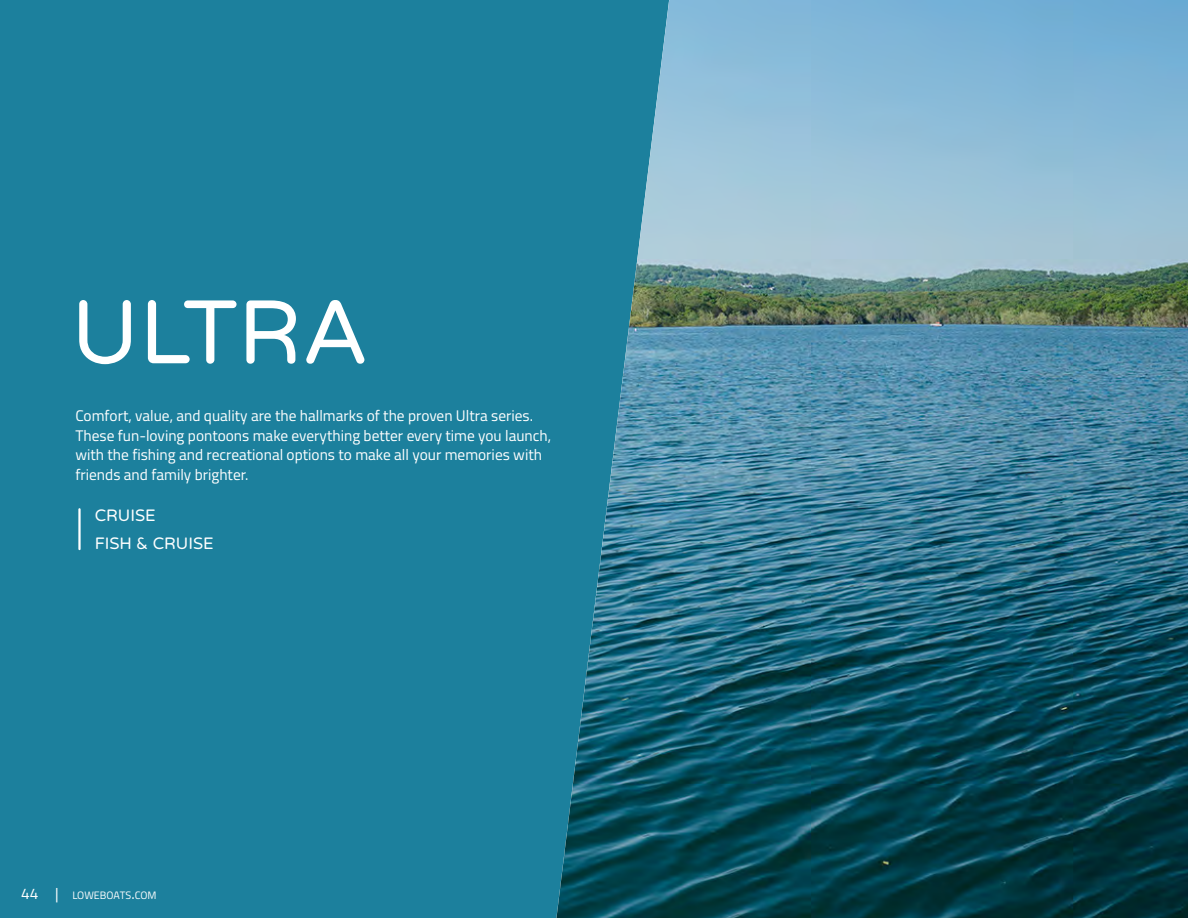
<style>
.page{position:relative;width:1188px;height:918px;background:#fff}
.page>*{position:absolute;margin:0;border:0;box-sizing:border-box;transform-origin:0 0}
.Headline{font:90px "Varela Round";color:#fff}
.Model_Names_on_intro_spreads{font:16.5px "Varela Round";color:#fff}
.White_Body_Copy{font:15.3px/19.5px "Titillium Web";color:#fff}
.body_copy{font:10.8px "Titillium Web";color:#fff}
.s1{font-size:15.3px}
</style>
<div class="page">
<div style="left:0;top:0;width:556px;height:918px;background:#1c809d"></div>
<img style="left:556px;top:0;width:632px;height:918px">
<hr style="left:78px;top:509px;width:3px;height:40px;background:#fff">
<p class="Headline" style="left:71px;top:271px;width:299px">ULTRA</p>
<p class="White_Body_Copy" style="left:75px;top:406px;width:477px">Comfort, value, and quality are the hallmarks of the proven Ultra series.<br>These fun-loving pontoons make everything better every time you launch, with the fishing and recreational options to make all your memories with friends and family brighter.</p>
<p class="Model_Names_on_intro_spreads" style="left:95px;top:504px;width:63px">CRUISE</p>
<p class="Model_Names_on_intro_spreads" style="left:95px;top:532px;width:121px">FISH &amp; CRUISE</p>
<p class="body_copy" style="left:21px;top:888px;width:137px"><span class="s1">44 |</span> LOWEBOATS<span class="s1">.</span>COM</p>
</div>
